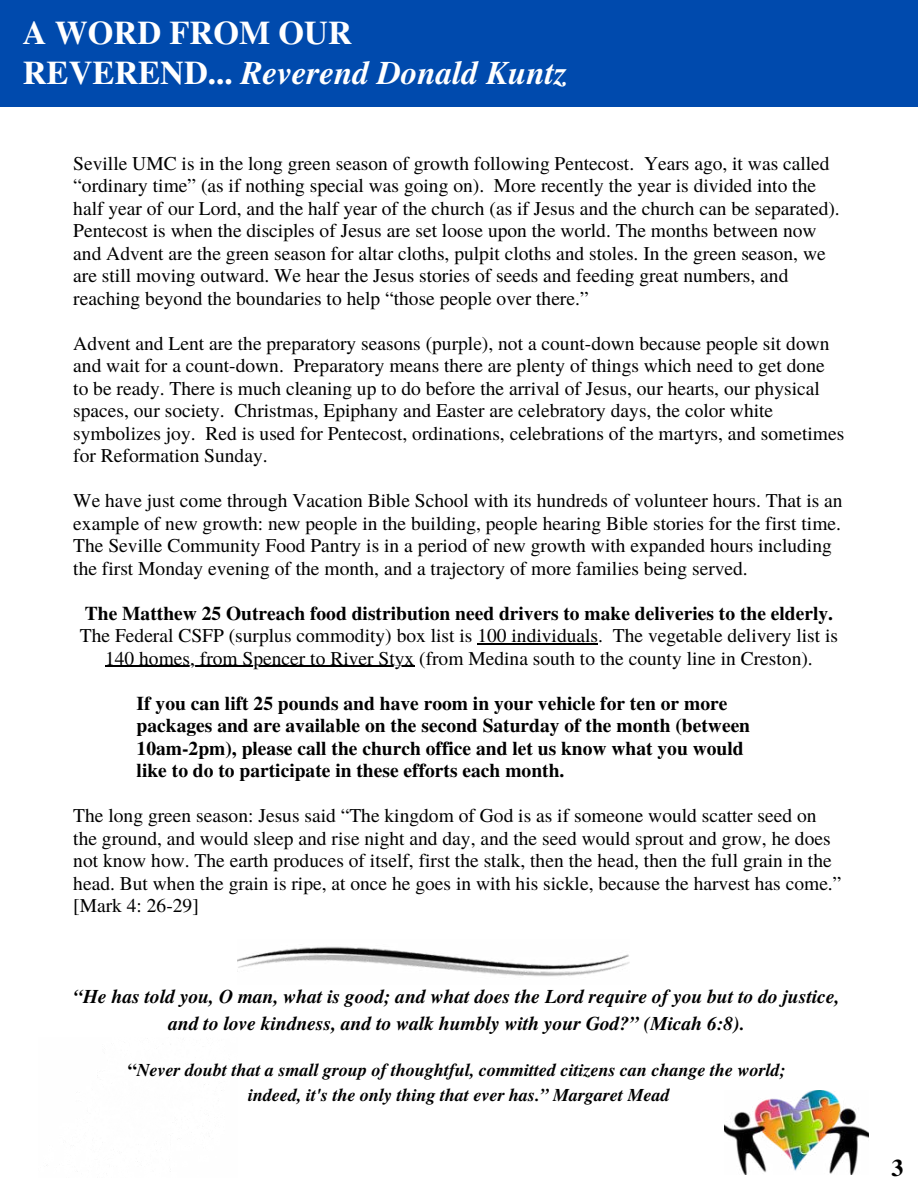
<style>
.page{position:relative;width:918px;height:1188px;background:#fff}
.page>*{position:absolute;margin:0;border:0;box-sizing:border-box;transform-origin:0 0}
.t1{font:700 33px/39.3px "Te X Gyre Termes";color:#fff}
.t2{font:700 24px "Te X Gyre Termes";color:#000}
.t3{font:19.5px/22.5px "Te X Gyre Termes";color:#000}
.t4{font:700 19.5px/22.5px "Te X Gyre Termes";color:#000}
.t5{font:italic 700 19.5px/27px "Te X Gyre Termes";color:#000;text-align:center}
.t6{font:italic 700 18px/24.8px "Te X Gyre Termes";color:#000;text-align:center}
.s1{font-style:italic}
.s2{font-style:normal}
</style>
<div class="page">
<img style="left:238px;top:946px;width:391px;height:30px">
<img style="left:725px;top:1090px;width:144px;height:84px">
<div style="left:0;top:0;width:918px;height:106px;background:#004aad"></div>
<hr style="left:477px;top:643px;width:121px;height:1px;background:#000">
<hr style="left:105px;top:666px;width:309px;height:1px;background:#000">
<p class="t1" style="left:23px;top:12px;width:546px">A WORD FROM OUR<br>REVEREND... <span class="s1">Reverend Donald Kuntz</span></p>
<h2 class="t3" style="left:73px;top:151px;width:768px">Seville UMC is in the long green season of growth following Pentecost. Years ago, it was called “ordinary time” (as if nothing special was going on). More recently the year is divided into the half year of our Lord, and the half year of the church (as if Jesus and the church can be separated).<br>Pentecost is when the disciples of Jesus are set loose upon the world. The months between now and Advent are the green season for altar cloths, pulpit cloths and stoles. In the green season, we are still moving outward. We hear the Jesus stories of seeds and feeding great numbers, and reaching beyond the boundaries to help “those people over there.”</h2>
<p class="t3" style="left:73px;top:331px;width:773px">Advent and Lent are the preparatory seasons (purple), not a count-down because people sit down and wait for a count-down. Preparatory means there are plenty of things which need to get done to be ready. There is much cleaning up to do before the arrival of Jesus, our hearts, our physical spaces, our society. Christmas, Epiphany and Easter are celebratory days, the color white symbolizes joy. Red is used for Pentecost, ordinations, celebrations of the martyrs, and sometimes for Reformation Sunday.</p>
<p class="t3" style="left:73px;top:488px;width:771px">We have just come through Vacation Bible School with its hundreds of volunteer hours. That is an example of new growth: new people in the building, people hearing Bible stories for the first time.<br>The Seville Community Food Pantry is in a period of new growth with expanded hours including the first Monday evening of the month, and a trajectory of more families being served.</p>
<h2 class="t4" style="left:85px;top:601px;width:750px">The Matthew 25 Outreach food distribution need drivers to make deliveries to the elderly.</h2>
<p class="t3" style="left:80px;top:623px;width:760px">The Federal CSFP (surplus commodity) box list is 100 individuals. The vegetable delivery list is</p>
<h2 class="t3" style="left:105px;top:646px;width:709px">140 homes, from Spencer to River Styx (from Medina south to the county line in Creston).</h2>
<h2 class="t4" style="left:137px;top:691px;width:615px">If you can lift 25 pounds and have room in your vehicle for ten or more packages and are available on the second Saturday of the month (between</h2>
<p class="t4" style="left:137px;top:736px;width:609px">10am-2pm), please call the church office and let us know what you would like to do to participate in these efforts each month.</p>
<p class="t3" style="left:73px;top:803px;width:770px">The long green season: Jesus said “The kingdom of God is as if someone would scatter seed on the ground, and would sleep and rise night and day, and the seed would sprout and grow, he does not know how. The earth produces of itself, first the stalk, then the head, then the full grain in the head. But when the grain is ripe, at once he goes in with his sickle, because the harvest has come.” [Mark 4: 26-29]</p>
<p class="t5" style="left:73px;top:982px;width:768px">“He has told you, O man, what is good; and what does the Lord require of you but to do justice, and to love kindness, and to walk humbly with your God?” (Micah 6:8).</p>
<p class="t6" style="left:128px;top:1057px;width:660px"><span class="s2">“</span>Never doubt that a small group of thoughtful, committed citizens can change the world; indeed, it's the only thing that ever has.” Margaret Mead</p>
<p class="t2" style="left:891px;top:1149px;width:13px">3</p>
</div>
